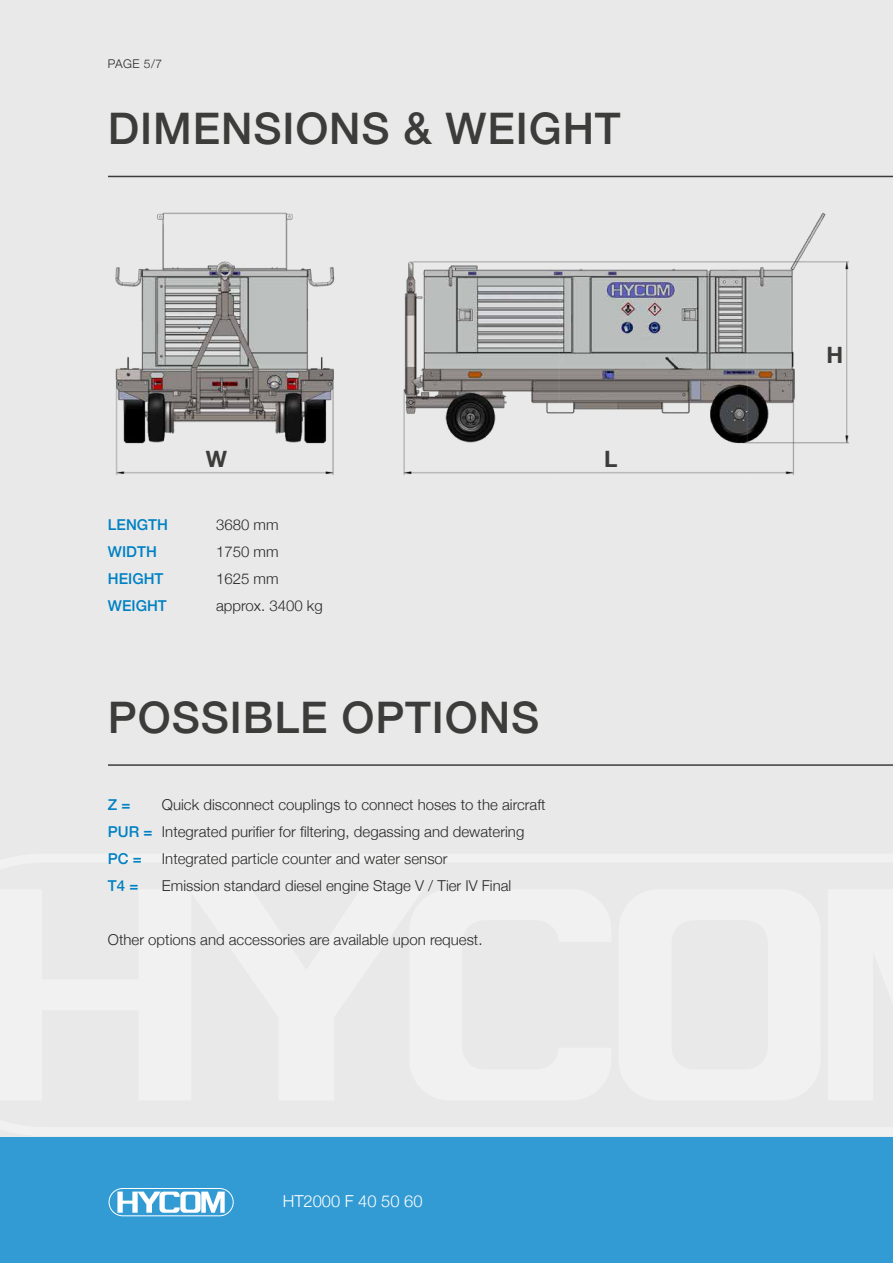
<style>
.page{position:relative;width:893px;height:1263px;background:#fff}
.page>*{position:absolute;margin:0;border:0;box-sizing:border-box;transform-origin:0 0}
.t1{font:500 43.5px "Helvetica Neue";letter-spacing:.02em;color:#3c3c3b}
.t2{font:700 22.5px "Helvetica Neue";color:#3c3c3b}
.t3{font:300 16.5px "Helvetica Neue";color:#fff}
.t4{font:300 15px/27px "Helvetica Neue";color:#282827}
.t5{font:500 15px "Helvetica Neue";color:#0081c3}
.t6{font:300 12px "Helvetica Neue";color:#282827}
.s1{font-weight:500;color:#0081c3}
</style>
<div class="page">
<div style="left:0;top:0;width:893px;height:1201px;background:#e9e9e9"></div>
<img style="left:115px;top:212px;width:734px;height:263px">
<div style="left:0;top:1137px;width:893px;height:126px;background:#339bd4"></div>
<hr style="left:108px;top:176px;width:785px;height:1px;background:#3c3c3b">
<div style="left:109px;top:1188px;width:125px;height:28px;border:1px solid #fff;border-radius:14px"></div>
<svg style="left:117px;top:1191px;width:108px;height:22px"></svg>
<hr style="left:108px;top:764px;width:785px;height:2px;background:#3c3c3b">
<p class="t6" style="left:108px;top:54px;width:56px">PAGE 5/7</p>
<h1 class="t1" style="left:108px;top:94px;width:514px">DIMENSIONS &amp; WEIGHT</h1>
<h2 class="t2" style="left:206px;top:441px;width:23px">W</h2>
<h2 class="t2" style="left:604px;top:441px;width:15px">L</h2>
<p class="t5" style="left:108px;top:513px;width:61px">LENGTH</p>
<p class="t4" style="left:216px;top:510px;width:64px">3680 mm</p>
<p class="t5" style="left:108px;top:540px;width:50px">WIDTH</p>
<p class="t4" style="left:216px;top:537px;width:64px">1750 mm</p>
<p class="t5" style="left:108px;top:567px;width:57px">HEIGHT</p>
<p class="t4" style="left:216px;top:564px;width:64px">1625 mm</p>
<p class="t5" style="left:108px;top:594px;width:60px">WEIGHT</p>
<p class="t4" style="left:216px;top:591px;width:108px">approx. 3400 kg</p>
<h1 class="t1" style="left:108px;top:683px;width:433px">POSSIBLE OPTIONS</h1>
<p class="t4" style="left:108px;top:790px;width:439px;text-indent:54px">Quick disconnect couplings to connect hoses to the aircraft<br><span class="s1">PUR =</span> Integrated purifier for filtering, degassing and dewatering<br><span class="s1">PC =</span></p>
<p class="t5" style="left:108px;top:792px;width:24px">Z =</p>
<p class="t4" style="left:162px;top:844px;width:287px">Integrated particle counter and water sensor</p>
<p class="t5" style="left:108px;top:873px;width:32px">T4 =</p>
<p class="t4" style="left:162px;top:871px;width:351px">Emission standard diesel engine Stage V / Tier IV Final</p>
<p class="t4" style="left:108px;top:925px;width:376px">Other options and accessories are available upon request.</p>
<p class="t3" style="left:283px;top:1187px;width:141px">HT2000 F 40 50 60</p>
<h2 class="t2" style="left:826px;top:338px;width:18px">H</h2>
</div>
